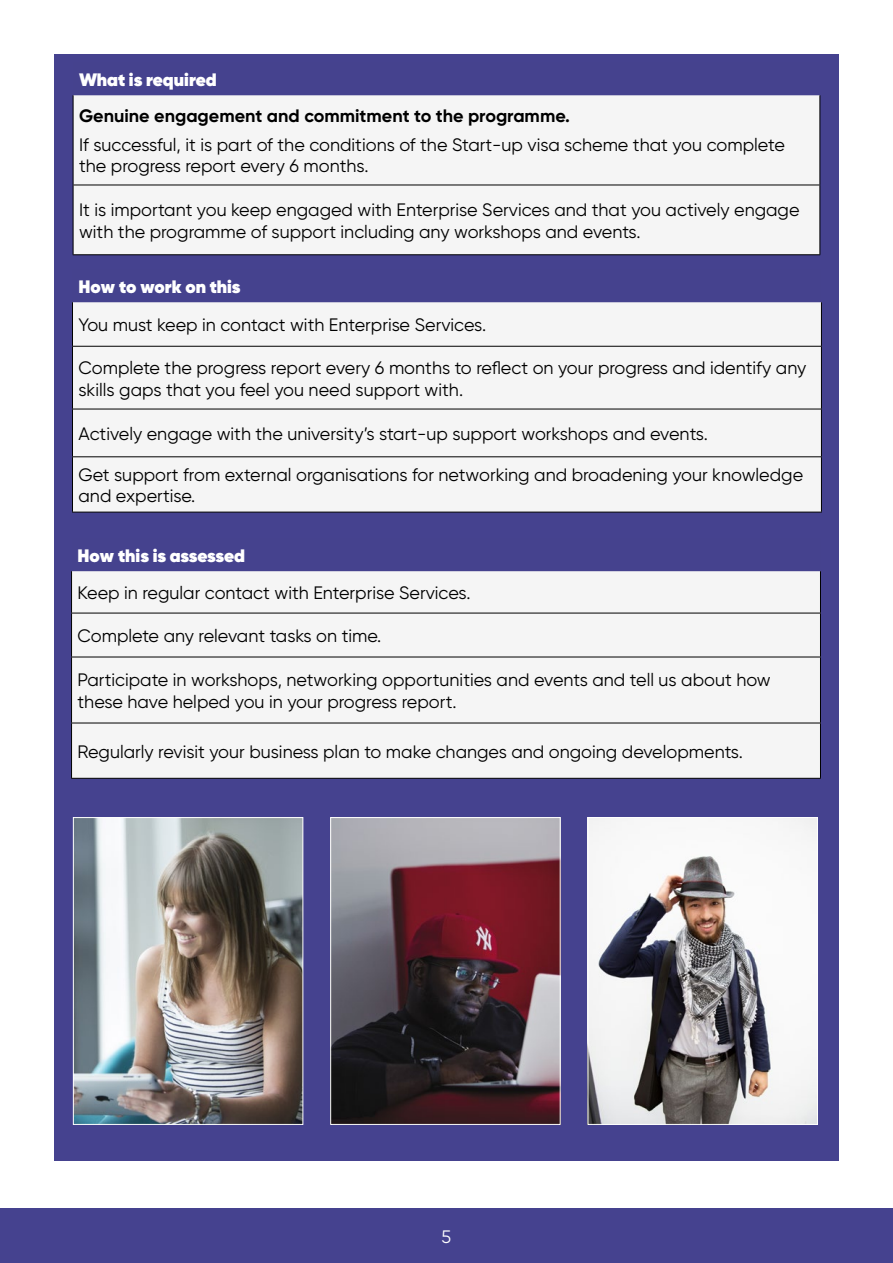
<style>
.page{position:relative;width:893px;height:1263px;background:#fff}
.page>*{position:absolute;margin:0;border:0;box-sizing:border-box;transform-origin:0 0}
.t1{font:18px/21.6px "Gilroy";color:#000}
.t2{font:800 18px "Gilroy";color:#fff}
.t3{font:700 18px "Gilroy";color:#000}
.t4{font:18px "Gilroy";color:#fff}
</style>
<div class="page">
<div style="left:0;top:1209px;width:893px;height:54px;background:#45428f"></div>
<div style="left:54px;top:54px;width:784px;height:1107px;background:#45428f"></div>
<div style="left:74px;top:95px;width:745px;height:159px;background:#f5f5f5"></div>
<hr style="left:73px;top:95px;width:1px;height:90px;background:#000">
<hr style="left:819px;top:95px;width:1px;height:90px;background:#000">
<hr style="left:73px;top:185px;width:747px;height:1px;background:#000">
<hr style="left:73px;top:185px;width:1px;height:69px;background:#000">
<hr style="left:819px;top:185px;width:1px;height:69px;background:#000">
<hr style="left:73px;top:254px;width:747px;height:1px;background:#000">
<div style="left:73px;top:302px;width:748px;height:210px;background:#f5f5f5"></div>
<hr style="left:72px;top:302px;width:1px;height:44px;background:#000">
<hr style="left:821px;top:302px;width:1px;height:44px;background:#000">
<hr style="left:72px;top:346px;width:750px;height:1px;background:#000">
<hr style="left:72px;top:347px;width:1px;height:62px;background:#000">
<hr style="left:821px;top:347px;width:1px;height:62px;background:#000">
<hr style="left:72px;top:409px;width:750px;height:1px;background:#000">
<hr style="left:72px;top:409px;width:1px;height:47px;background:#000">
<hr style="left:821px;top:409px;width:1px;height:47px;background:#000">
<hr style="left:72px;top:456px;width:750px;height:1px;background:#000">
<hr style="left:72px;top:457px;width:1px;height:55px;background:#000">
<hr style="left:821px;top:457px;width:1px;height:55px;background:#000">
<hr style="left:72px;top:512px;width:750px;height:1px;background:#000">
<div style="left:72px;top:571px;width:748px;height:207px;background:#f5f5f5"></div>
<hr style="left:71px;top:571px;width:1px;height:42px;background:#000">
<hr style="left:820px;top:571px;width:1px;height:42px;background:#000">
<hr style="left:71px;top:613px;width:750px;height:1px;background:#000">
<hr style="left:71px;top:613px;width:1px;height:44px;background:#000">
<hr style="left:820px;top:613px;width:1px;height:44px;background:#000">
<hr style="left:71px;top:657px;width:750px;height:1px;background:#000">
<hr style="left:71px;top:657px;width:1px;height:66px;background:#000">
<hr style="left:820px;top:657px;width:1px;height:66px;background:#000">
<hr style="left:71px;top:723px;width:750px;height:1px;background:#000">
<hr style="left:71px;top:723px;width:1px;height:55px;background:#000">
<hr style="left:820px;top:723px;width:1px;height:55px;background:#000">
<hr style="left:71px;top:778px;width:750px;height:1px;background:#000">
<img style="left:75px;top:819px;width:226px;height:304px">
<div style="left:73px;top:817px;width:230px;height:308px;border:1px solid #fff"></div>
<img style="left:332px;top:819px;width:227px;height:304px">
<div style="left:330px;top:817px;width:231px;height:308px;border:1px solid #fff"></div>
<img style="left:590px;top:819px;width:226px;height:304px">
<div style="left:588px;top:817px;width:230px;height:308px;border:1px solid #fff"></div>
<p class="t2" style="left:79px;top:68px;width:139px">What is required</p>
<p class="t3" style="left:79px;top:105px;width:492px">Genuine engagement and commitment to the programme.</p>
<p class="t1" style="left:79px;top:133px;width:707px">If successful, it is part of the conditions of the Start-up visa scheme that you complete the progress report every 6 months.</p>
<p class="t1" style="left:79px;top:199px;width:722px">It is important you keep engaged with Enterprise Services and that you actively engage with the programme of support including any workshops and events.</p>
<p class="t2" style="left:79px;top:275px;width:164px">How to work on this</p>
<p class="t1" style="left:79px;top:314px;width:409px">You must keep in contact with Enterprise Services.</p>
<p class="t1" style="left:79px;top:357px;width:729px">Complete the progress report every 6 months to reflect on your progress and identify any skills gaps that you feel you need support with.</p>
<p class="t1" style="left:79px;top:423px;width:631px">Actively engage with the university’s start-up support workshops and events.</p>
<p class="t1" style="left:79px;top:464px;width:726px">Get support from external organisations for networking and broadening your knowledge and expertise.</p>
<p class="t2" style="left:78px;top:544px;width:169px">How this is assessed</p>
<p class="t1" style="left:78px;top:582px;width:395px">Keep in regular contact with Enterprise Services.</p>
<p class="t1" style="left:78px;top:625px;width:305px">Complete any relevant tasks on time.</p>
<p class="t1" style="left:78px;top:669px;width:695px">Participate in workshops, networking opportunities and events and tell us about how these have helped you in your progress report.</p>
<p class="t1" style="left:78px;top:740px;width:667px">Regularly revisit your business plan to make changes and ongoing developments.</p>
<p class="t4" style="left:442px;top:1226px;width:11px">5</p>
</div>
